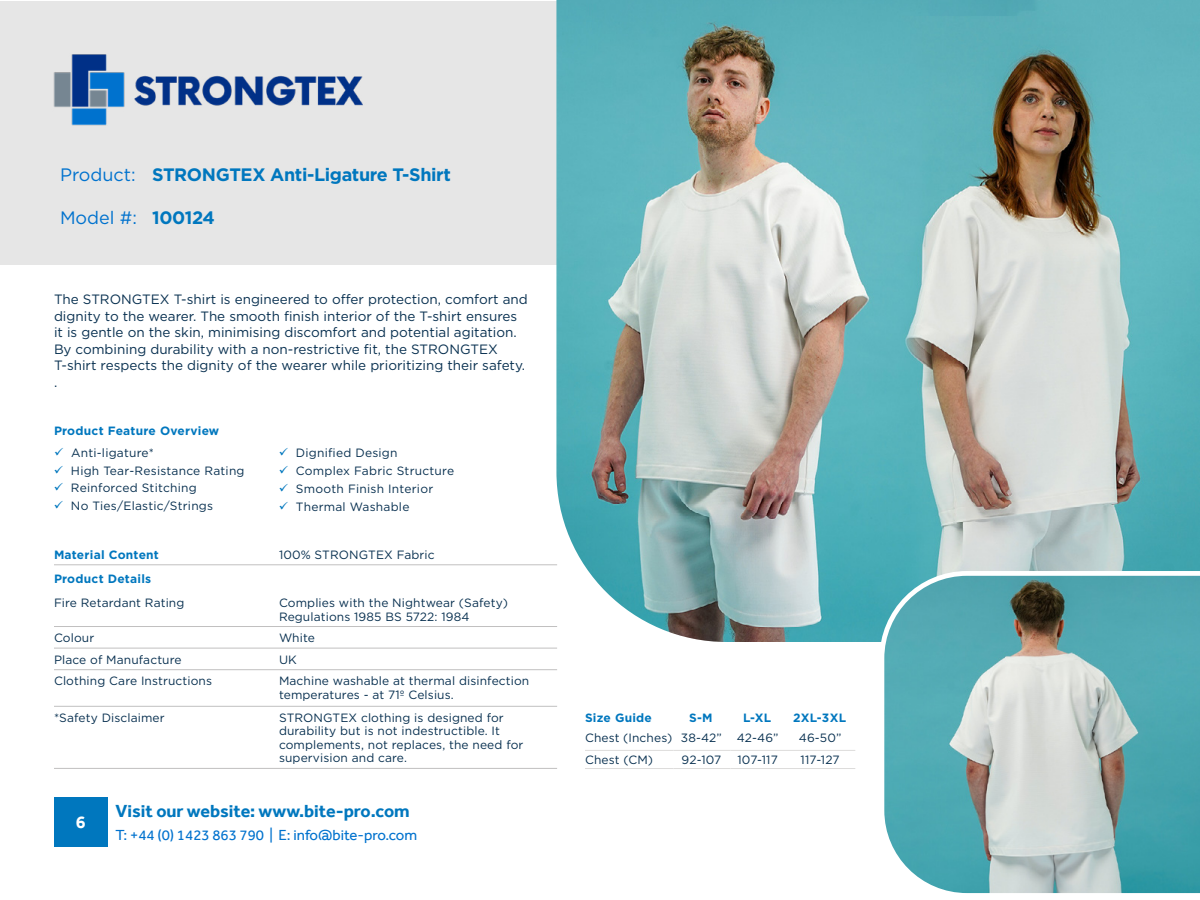
<style>
.page{position:relative;width:1200px;height:900px;background:#fff}
.page>*{position:absolute;margin:0;border:0;box-sizing:border-box;transform-origin:0 0}
.t1{font:700 18px "Gotham";letter-spacing:-.02em;color:#0077be}
.t2{font:700 18px "Effra";color:#0077be}
.t3{font:18px "Gotham";color:#0072ce}
.t4{font:700 18px "Effra";color:#fff}
.t5{font:15px "Effra";color:#0072ce}
.t6{font:13.5px/16.5px "Gotham";color:#083050}
.t7{font:12px/17.7px "Gotham";letter-spacing:.01em;color:#083050}
.t8{font:700 12px "Gotham";letter-spacing:.02em;color:#0077be}
.s1{font-weight:400;color:#0072ce}
.s2{font-weight:700;color:#0077be}
</style>
<div class="page">
<div style="left:54px;top:797px;width:53px;height:49px;background:#0077be"></div>
<div style="left:1px;top:1px;width:1198px;height:264px;background:#e6e6e6"></div>
<img style="left:53px;top:54px;width:310px;height:72px">
<img style="left:556px;top:0;width:644px;height:642px">
<svg style="left:877px;top:569px;width:323px;height:325px;background:#7fb5b9"></svg>
<hr style="left:585px;top:750px;width:89px;height:1px;background:#dddcdb">
<hr style="left:674px;top:750px;width:56px;height:1px;background:#dddcdb">
<hr style="left:730px;top:750px;width:56px;height:1px;background:#dddcdb">
<hr style="left:786px;top:750px;width:69px;height:1px;background:#dddcdb">
<hr style="left:585px;top:768px;width:89px;height:1px;background:#dddcdb">
<hr style="left:674px;top:768px;width:56px;height:1px;background:#dddcdb">
<hr style="left:730px;top:768px;width:56px;height:1px;background:#dddcdb">
<hr style="left:786px;top:768px;width:69px;height:1px;background:#dddcdb">
<hr style="left:54px;top:565px;width:225px;height:1px;background:#c1c0c0">
<hr style="left:279px;top:565px;width:278px;height:1px;background:#c1c0c0">
<hr style="left:54px;top:626px;width:225px;height:1px;background:#c1c0c0">
<hr style="left:279px;top:626px;width:278px;height:1px;background:#c1c0c0">
<hr style="left:54px;top:648px;width:225px;height:1px;background:#c1c0c0">
<hr style="left:279px;top:648px;width:278px;height:1px;background:#c1c0c0">
<hr style="left:54px;top:669px;width:225px;height:1px;background:#c1c0c0">
<hr style="left:279px;top:669px;width:278px;height:1px;background:#c1c0c0">
<hr style="left:54px;top:706px;width:225px;height:1px;background:#c1c0c0">
<hr style="left:279px;top:706px;width:278px;height:1px;background:#c1c0c0">
<hr style="left:54px;top:768px;width:225px;height:1px;background:#c1c0c0">
<hr style="left:279px;top:768px;width:278px;height:1px;background:#c1c0c0">
<h1 class="t1" style="left:60px;top:163px;width:392px"><span class="s1">Product:</span> STRONGTEX Anti-Ligature T-Shirt</h1>
<h1 class="t3" style="left:60px;top:206px;width:157px">Model #: <span class="s2">100124</span></h1>
<p class="t6" style="left:54px;top:291px;width:475px">The STRONGTEX T-shirt is engineered to offer protection, comfort and dignity to the wearer. The smooth finish interior of the T-shirt ensures it is gentle on the skin, minimising discomfort and potential agitation.<br>By combining durability with a non-restrictive fit, the STRONGTEX T-shirt respects the dignity of the wearer while prioritizing their safety. .</p>
<p class="t8" style="left:54px;top:423px;width:167px">Product Feature Overview</p>
<p class="t7" style="left:71px;top:444px;width:175px">Anti-ligature*<br>High Tear-Resistance Rating<br>Reinforced Stitching<br>No Ties/Elastic/Strings</p>
<p class="t7" style="left:296px;top:444px;width:160px">Dignified Design<br>Complex Fabric Structure<br>Smooth Finish Interior<br>Thermal Washable</p>
<p class="t8" style="left:54px;top:547px;width:106px">Material Content</p>
<p class="t7" style="left:279px;top:545px;width:157px">100% STRONGTEX Fabric</p>
<p class="t8" style="left:54px;top:571px;width:99px">Product Details</p>
<p class="t7" style="left:54px;top:594px;width:132px">Fire Retardant Rating</p>
<p class="t7" style="left:279px;top:596px;width:231px;line-height:13.5px">Complies with the Nightwear (Safety)<br>Regulations 1985 BS 5722: 1984</p>
<p class="t7" style="left:54px;top:629px;width:42px">Colour</p>
<p class="t7" style="left:279px;top:629px;width:37px">White</p>
<p class="t7" style="left:54px;top:650px;width:129px">Place of Manufacture</p>
<p class="t7" style="left:279px;top:650px;width:19px">UK</p>
<p class="t7" style="left:54px;top:672px;width:160px">Clothing Care Instructions</p>
<p class="t7" style="left:279px;top:674px;width:252px;line-height:13.5px">Machine washable at thermal disinfection temperatures - at 71º Celsius.</p>
<p class="t7" style="left:54px;top:709px;width:112px">*Safety Disclaimer</p>
<p class="t7" style="left:279px;top:711px;width:246px;line-height:13.5px">STRONGTEX clothing is designed for durability but is not indestructible. It complements, not replaces, the need for supervision and care.</p>
<h1 class="t4" style="left:76px;top:811px;width:11px">6</h1>
<h1 class="t2" style="left:116px;top:800px;width:296px">Visit our website: www.bite-pro.com</h1>
<p class="t5" style="left:116px;top:826px;width:303px">T: +44 (0) 1423 863 790 | E: info@bite-pro.com</p>
<p class="t8" style="left:585px;top:710px;width:68px">Size Guide</p>
<p class="t8" style="left:689px;top:710px;width:25px">S-M</p>
<p class="t8" style="left:743px;top:710px;width:30px">L-XL</p>
<p class="t8" style="left:793px;top:710px;width:55px">2XL-3XL</p>
<p class="t7" style="left:585px;top:728px;width:195px">Chest (Inches) 38-42” 42-46”</p>
<p class="t7" style="left:799px;top:728px;width:44px">46-50”</p>
<p class="t7" style="left:585px;top:751px;width:70px">Chest (CM)</p>
<p class="t7" style="left:682px;top:751px;width:41px">92-107</p>
<p class="t7" style="left:738px;top:751px;width:42px">107-117</p>
<p class="t7" style="left:801px;top:751px;width:41px">117-127</p>
</div>
